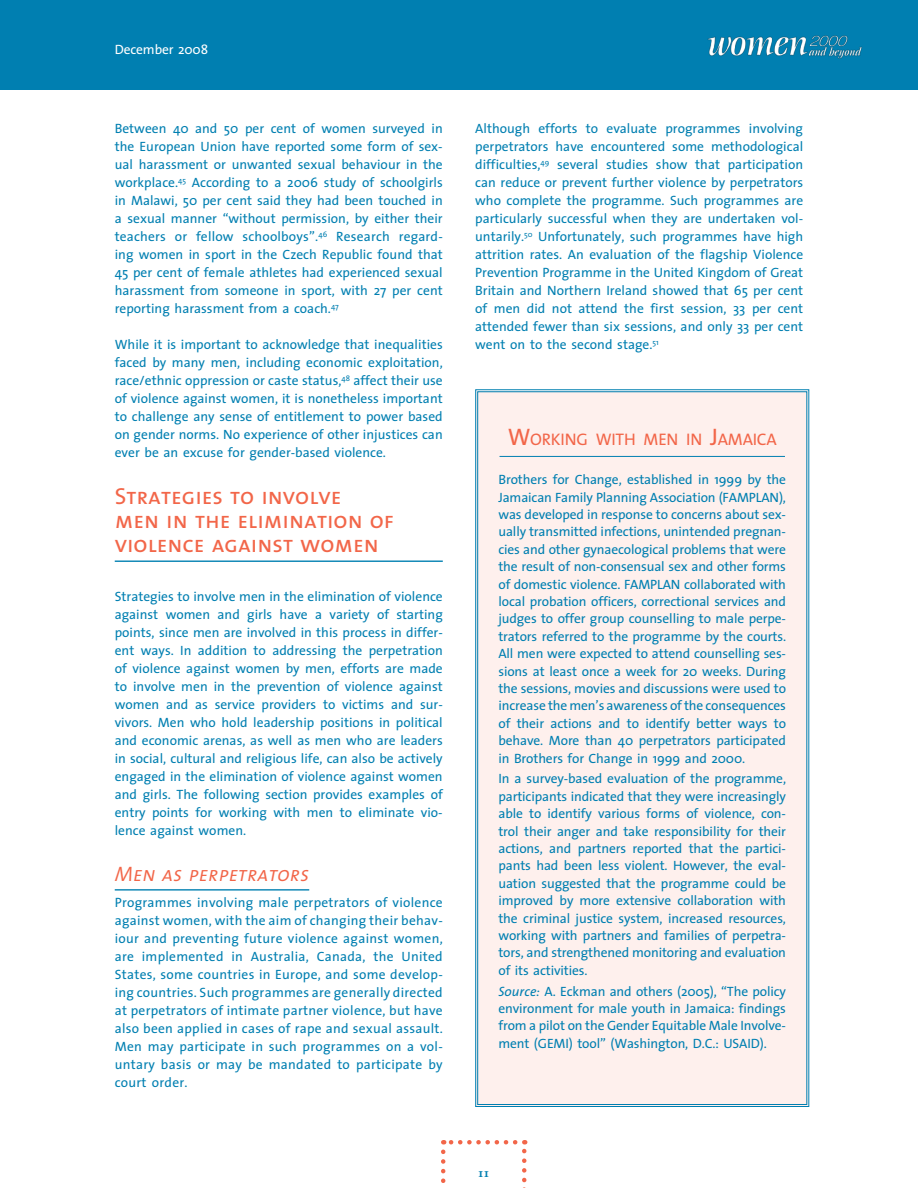
<style>
.page{position:relative;width:918px;height:1188px;background:#fff}
.page>*{position:absolute;margin:0;border:0;box-sizing:border-box;transform-origin:0 0}
.t1{font:23.25px/24px "The Sans Caps";color:#f26649}
.t2{font:italic 21px "The Sans Semi Light Caps";color:#f26649}
.t3{font:16.8px "The Sans Caps";letter-spacing:-.015em;color:#f26649}
.t4{font:13.5px/18px "The Sans";color:#007fb1;text-align:justify}
.t5{font:13.5px "The Sans";letter-spacing:-.01em;color:#fff}
.t6{font:700 13.5px "Mrs Eaves";color:#007fb1}
.s1{font-size:24px}
.s2{font-style:italic}
</style>
<div class="page">
<svg style="left:441px;top:1152px;width:4px;height:31px"></svg>
<svg style="left:522px;top:1140px;width:4px;height:48px"></svg>
<svg style="left:443px;top:1140px;width:72px;height:4px"></svg>
<div style="left:0;top:0;width:918px;height:90px;background:#007fb1"></div>
<img style="left:707px;top:35px;width:155px;height:24px">
<hr style="left:115px;top:561px;width:328px;height:1px;background:#007fb1">
<hr style="left:115px;top:889px;width:194px;height:2px;background:#007fb1">
<div style="left:475px;top:389px;width:335px;height:718px;background:#fef0ed"></div>
<p class="t5" style="left:115px;top:38px;width:95px">December 2008</p>
<p class="t4" style="left:115px;top:119px;width:330px">Between 40 and 50 per cent of women surveyed in the European Union have reported some form of sex&shy;ual harassment or unwanted sexual behaviour in the workplace.<sup>45</sup> According to a 2006 study of schoolgirls in Malawi, 50 per cent said they had been touched in a sexual manner “without permission, by either their teachers or fellow schoolboys”.<sup>46</sup> Research regard&shy;ing women in sport in the Czech Republic found that 45 per cent of female athletes had experienced sexual harassment from someone in sport, with 27 per cent reporting harassment from a coach.<sup>47</sup></p>
<p class="t4" style="left:115px;top:335px;width:330px">While it is important to acknowledge that inequalities faced by many men, including economic exploitation, race/ethnic oppression or caste status,<sup>48</sup> affect their use of violence against women, it is nonetheless important to challenge any sense of entitlement to power based on gender norms. No experience of other injustices can ever be an excuse for gender-based violence.</p>
<h1 class="t1" style="left:115px;top:483px;width:281px">Strategies to involve<br>men in the elimination of violence against women</h1>
<p class="t4" style="left:115px;top:587px;width:330px">Strategies to involve men in the elimination of violence against women and girls have a variety of starting points, since men are involved in this process in differ&shy;ent ways. In addition to addressing the perpetration of violence against women by men, efforts are made to involve men in the prevention of violence against women and as service providers to victims and sur&shy;vivors. Men who hold leadership positions in political and economic arenas, as well as men who are leaders in social, cultural and religious life, can also be actively engaged in the elimination of violence against women and girls. The following section provides examples of entry points for working with men to eliminate vio&shy;lence against women.</p>
<h2 class="t2" style="left:115px;top:856px;width:196px">Men as perpetrators</h2>
<p class="t4" style="left:115px;top:893px;width:330px">Programmes involving male perpetrators of violence against women, with the aim of changing their behav&shy;iour and preventing future violence against women, are implemented in Australia, Canada, the United States, some countries in Europe, and some develop&shy;ing countries. Such programmes are generally directed at perpetrators of intimate partner violence, but have also been applied in cases of rape and sexual assault.<br>Men may participate in such programmes on a vol&shy;untary basis or may be mandated to participate by court order.</p>
<p class="t4" style="left:475px;top:119px;width:330px">Although efforts to evaluate programmes involving perpetrators have encountered some methodological difficulties,<sup>49</sup> several studies show that participation can reduce or prevent further violence by perpetrators who complete the programme. Such programmes are particularly successful when they are undertaken vol&shy;untarily.<sup>50</sup> Unfortunately, such programmes have high attrition rates. An evaluation of the flagship Violence Prevention Programme in the United Kingdom of Great Britain and Northern Ireland showed that 65 per cent of men did not attend the first session, 33 per cent attended fewer than six sessions, and only 33 per cent went on to the second stage.<sup>51</sup></p>
<p class="t3" style="left:508px;top:426px;width:271px"><span class="s1">W</span>ORKING WITH MEN IN <span class="s1">J</span>AMAICA</p>
<p class="t4" style="left:498px;top:471px;width:289px;line-height:17.4px">Brothers for Change, established in 1999 by the Jamaican Family Planning Association (FAMPLAN), was developed in response to concerns about sex&shy;ually transmitted infections, unintended pregnan&shy;cies and other gynaecological problems that were the result of non-consensual sex and other forms of domestic violence. FAMPLAN collaborated with local probation officers, correctional services and judges to offer group counselling to male perpe&shy;trators referred to the programme by the courts.<br>All men were expected to attend counselling ses&shy;sions at least once a week for 20 weeks. During the sessions, movies and discussions were used to increase the men’s awareness of the consequences of their actions and to identify better ways to behave. More than 40 perpetrators participated in Brothers for Change in 1999 and 2000.</p>
<p class="t4" style="left:498px;top:770px;width:289px;line-height:17.4px">In a survey-based evaluation of the programme, participants indicated that they were increasingly able to identify various forms of violence, con&shy;trol their anger and take responsibility for their actions, and partners reported that the partici&shy;pants had been less violent. However, the eval&shy;uation suggested that the programme could be improved by more extensive collaboration with the criminal justice system, increased resources, working with partners and families of perpetra&shy;tors, and strengthened monitoring and evaluation of its activities.</p>
<p class="t4" style="left:498px;top:982px;width:289px;line-height:17.4px"><span class="s2">Source:</span> A. Eckman and others (2005), “The policy environment for male youth in Jamaica: findings from a pilot on the Gender Equitable Male Involve&shy;ment (GEMI) tool” (Washington, D.C.: USAID).</p>
<p class="t6" style="left:478px;top:1165px;width:12px">11</p>
</div>
